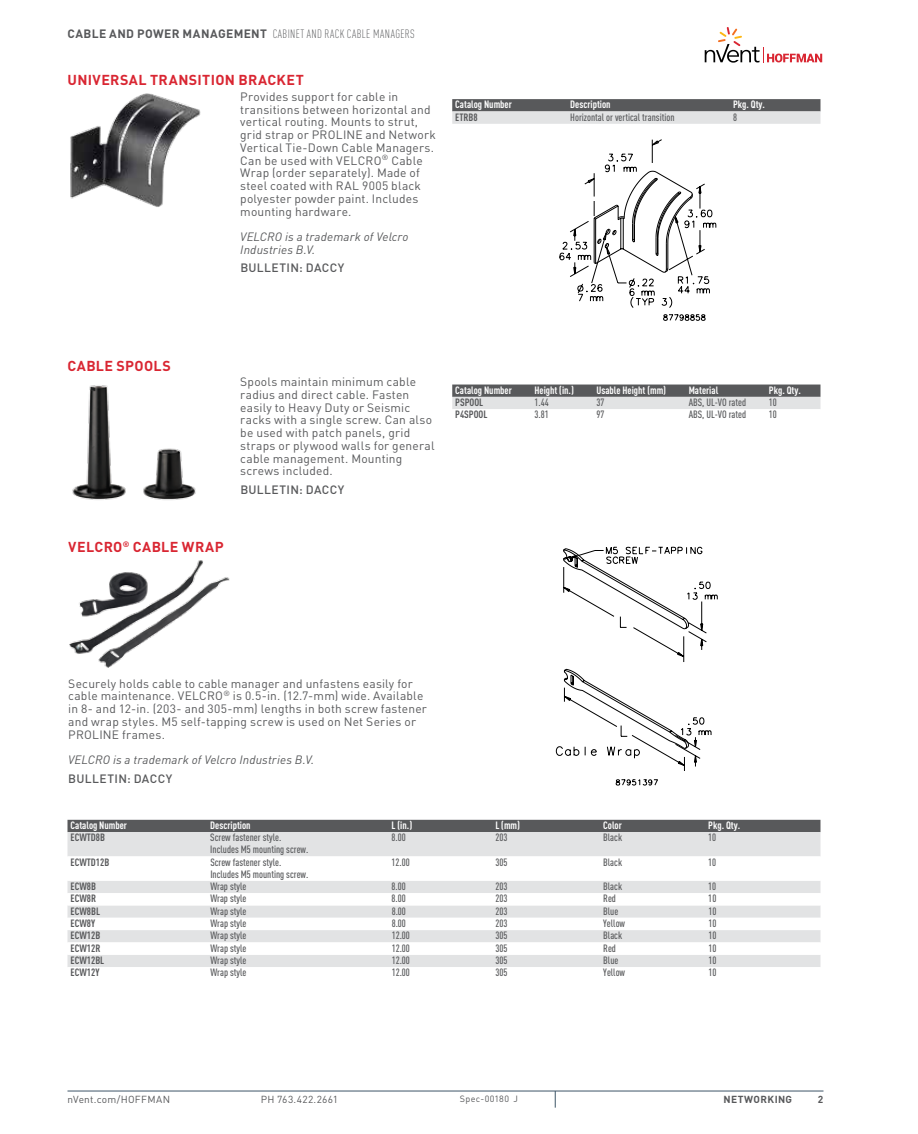
<style>
.page{position:relative;width:918px;height:1134px;background:#fff}
.page>*{position:absolute;margin:0;border:0;box-sizing:border-box;transform-origin:0 0}
.t1{font:700 14.25px "DIN Pro";letter-spacing:.025em;color:#d92632}
.t2{font:12px/12.8px "DIN Pro";letter-spacing:.015em;color:#58595b}
.t3{font:italic 12px/12.8px "DIN Pro";letter-spacing:.015em;color:#58595b}
.t4{font:300 condensed 12px "DIN Pro";letter-spacing:.045em;color:#58595b}
.t5{font:500 12px "DIN Pro";letter-spacing:.025em;color:#58595b}
.t6{font:500 condensed 10.5px/12px "DIN Pro";color:#58595b}
.t7{font:700 condensed 10.5px "DIN Pro";color:#fff}
.t8{font:700 condensed 10.5px "DIN Pro";color:#58595b}
.t9{font:10.2px "DIN Pro";letter-spacing:.025em;color:#58595b}
.t10{font:700 10.2px "DIN Pro";letter-spacing:.035em;color:#58595b}
.t11{font:9px "DIN Pro";letter-spacing:.03em;color:#58595b}
.s1{font-weight:700;font-stretch:normal}
</style>
<div class="page">
<hr style="left:68px;top:1091px;width:756px;height:1px;background:#3d5567">
<svg style="left:555px;top:1091px;width:1px;height:17px"></svg>
<svg style="left:705px;top:27px;width:117px;height:36px"></svg>
<img style="left:71px;top:95px;width:128px;height:111px">
<svg style="left:452px;top:99px;width:368px;height:25px;background:#9fa0a2"></svg>
<svg style="left:560px;top:139px;width:156px;height:182px"></svg>
<img style="left:72px;top:385px;width:124px;height:115px">
<svg style="left:452px;top:385px;width:368px;height:24px;background:#9e9fa1"></svg>
<img style="left:71px;top:562px;width:156px;height:104px">
<svg style="left:556px;top:547px;width:162px;height:238px"></svg>
<div style="left:68px;top:820px;width:752px;height:12px;background:#58595b"></div>
<div style="left:68px;top:832px;width:752px;height:24px;background:#e2e3e4"></div>
<svg style="left:68px;top:881px;width:752px;height:86px;fill:#e2e3e4"></svg>
<p class="t4" style="left:68px;top:25px;width:349px"><span class="s1">CABLE AND POWER MANAGEMENT</span> CABINET AND RACK CABLE MANAGERS</p>
<p class="t1" style="left:68px;top:68px;width:238px">UNIVERSAL TRANSITION BRACKET</p>
<p class="t2" style="left:240px;top:89px;width:197px">Provides support for cable in transitions between horizontal and vertical routing. Mounts to strut, grid strap or PROLINE and Network<br>Vertical Tie-Down Cable Managers.<br>Can be used with VELCRO<sup>®</sup> Cable<br>Wrap (order separately). Made of steel coated with RAL 9005 black polyester powder paint. Includes mounting hardware.</p>
<p class="t3" style="left:240px;top:229px;width:170px">VELCRO is a trademark of Velcro<br>Industries B.V.</p>
<p class="t5" style="left:240px;top:258px;width:105px">BULLETIN: DACCY</p>
<p class="t7" style="left:455px;top:97px;width:58px">Catalog Number</p>
<p class="t7" style="left:570px;top:97px;width:42px">Description</p>
<p class="t7" style="left:733px;top:97px;width:34px">Pkg. Qty.</p>
<p class="t8" style="left:455px;top:109px;width:24px">ETRB8</p>
<p class="t6" style="left:570px;top:110px;width:106px">Horizontal or vertical transition</p>
<p class="t6" style="left:733px;top:110px;width:6px">8</p>
<p class="t1" style="left:68px;top:354px;width:105px">CABLE SPOOLS</p>
<p class="t2" style="left:240px;top:374px;width:196px">Spools maintain minimum cable radius and direct cable. Fasten easily to Heavy Duty or Seismic racks with a single screw. Can also be used with patch panels, grid straps or plywood walls for general cable management. Mounting screws included.</p>
<p class="t5" style="left:240px;top:480px;width:105px">BULLETIN: DACCY</p>
<p class="t1" style="left:68px;top:535px;width:155px">VELCRO <sup>®</sup> CABLE WRAP</p>
<p class="t7" style="left:455px;top:382px;width:58px">Catalog Number</p>
<p class="t7" style="left:534px;top:382px;width:41px">Height (in.)</p>
<p class="t7" style="left:597px;top:382px;width:71px">Usable Height (mm)</p>
<p class="t7" style="left:689px;top:382px;width:31px">Material</p>
<p class="t7" style="left:769px;top:382px;width:34px">Pkg. Qty.</p>
<p class="t8" style="left:455px;top:394px;width:30px">PSPOOL</p>
<p class="t6" style="left:534px;top:395px;width:16px">1.44</p>
<p class="t6" style="left:597px;top:395px;width:10px">37</p>
<p class="t6" style="left:689px;top:395px;width:59px">ABS, UL-VO rated</p>
<p class="t6" style="left:769px;top:395px;width:10px">10</p>
<p class="t8" style="left:455px;top:407px;width:34px">P4SPOOL</p>
<p class="t6" style="left:534px;top:408px;width:16px">3.81</p>
<p class="t6" style="left:597px;top:408px;width:10px">97</p>
<p class="t6" style="left:689px;top:408px;width:59px">ABS, UL-VO rated</p>
<p class="t6" style="left:769px;top:408px;width:10px">10</p>
<p class="t2" style="left:68px;top:676px;width:360px">Securely holds cable to cable manager and unfastens easily for cable maintenance. VELCRO<sup>®</sup> is 0.5-in. (12.7-mm) wide. Available in 8- and 12-in. (203- and 305-mm) lengths in both screw fastener and wrap styles. M5 self-tapping screw is used on Net Series or PROLINE frames.</p>
<p class="t3" style="left:68px;top:752px;width:248px">VELCRO is a trademark of Velcro Industries B.V.</p>
<p class="t5" style="left:68px;top:769px;width:105px">BULLETIN: DACCY</p>
<p class="t7" style="left:70px;top:817px;width:58px">Catalog Number</p>
<p class="t7" style="left:210px;top:817px;width:42px">Description</p>
<p class="t7" style="left:392px;top:817px;width:22px">L (in.)</p>
<p class="t7" style="left:495px;top:817px;width:26px">L (mm)</p>
<p class="t7" style="left:603px;top:817px;width:20px">Color</p>
<p class="t7" style="left:708px;top:817px;width:34px">Pkg. Qty.</p>
<p class="t8" style="left:71px;top:830px;width:36px">ECWTD8B</p>
<p class="t6" style="left:210px;top:831px;width:100px">Screw fastener style.<br>Includes M5 mounting screw.</p>
<p class="t6" style="left:392px;top:831px;width:16px">8.00</p>
<p class="t6" style="left:495px;top:831px;width:14px">203</p>
<p class="t6" style="left:603px;top:831px;width:20px">Black</p>
<p class="t6" style="left:708px;top:831px;width:10px">10</p>
<p class="t8" style="left:71px;top:854px;width:40px">ECWTD12B</p>
<p class="t6" style="left:210px;top:855px;width:100px">Screw fastener style.<br>Includes M5 mounting screw.</p>
<p class="t6" style="left:392px;top:855px;width:20px">12.00</p>
<p class="t6" style="left:495px;top:855px;width:14px">305</p>
<p class="t6" style="left:603px;top:855px;width:20px">Black</p>
<p class="t6" style="left:708px;top:855px;width:10px">10</p>
<p class="t8" style="left:71px;top:878px;width:27px">ECW8B</p>
<p class="t6" style="left:210px;top:879px;width:38px">Wrap style</p>
<p class="t6" style="left:392px;top:879px;width:16px">8.00</p>
<p class="t6" style="left:495px;top:879px;width:14px">203</p>
<p class="t6" style="left:603px;top:879px;width:20px">Black</p>
<p class="t6" style="left:708px;top:879px;width:10px">10</p>
<p class="t8" style="left:71px;top:891px;width:27px">ECW8R</p>
<p class="t6" style="left:210px;top:892px;width:38px">Wrap style</p>
<p class="t6" style="left:392px;top:892px;width:16px">8.00</p>
<p class="t6" style="left:495px;top:892px;width:14px">203</p>
<p class="t6" style="left:603px;top:892px;width:14px">Red</p>
<p class="t6" style="left:708px;top:892px;width:10px">10</p>
<p class="t8" style="left:71px;top:903px;width:31px">ECW8BL</p>
<p class="t6" style="left:210px;top:904px;width:38px">Wrap style</p>
<p class="t6" style="left:392px;top:904px;width:16px">8.00</p>
<p class="t6" style="left:495px;top:904px;width:14px">203</p>
<p class="t6" style="left:603px;top:904px;width:17px">Blue</p>
<p class="t6" style="left:708px;top:904px;width:10px">10</p>
<p class="t8" style="left:71px;top:915px;width:26px">ECW8Y</p>
<p class="t6" style="left:210px;top:916px;width:38px">Wrap style</p>
<p class="t6" style="left:392px;top:916px;width:16px">8.00</p>
<p class="t6" style="left:495px;top:916px;width:14px">203</p>
<p class="t6" style="left:603px;top:916px;width:23px">Yellow</p>
<p class="t6" style="left:708px;top:916px;width:10px">10</p>
<p class="t8" style="left:71px;top:928px;width:31px">ECW12B</p>
<p class="t6" style="left:210px;top:929px;width:38px">Wrap style</p>
<p class="t6" style="left:392px;top:929px;width:20px">12.00</p>
<p class="t6" style="left:495px;top:929px;width:14px">305</p>
<p class="t6" style="left:603px;top:929px;width:20px">Black</p>
<p class="t6" style="left:708px;top:929px;width:10px">10</p>
<p class="t8" style="left:71px;top:940px;width:31px">ECW12R</p>
<p class="t6" style="left:210px;top:941px;width:38px">Wrap style</p>
<p class="t6" style="left:392px;top:941px;width:20px">12.00</p>
<p class="t6" style="left:495px;top:941px;width:14px">305</p>
<p class="t6" style="left:603px;top:941px;width:14px">Red</p>
<p class="t6" style="left:708px;top:941px;width:10px">10</p>
<p class="t8" style="left:71px;top:952px;width:35px">ECW12BL</p>
<p class="t6" style="left:210px;top:953px;width:38px">Wrap style</p>
<p class="t6" style="left:392px;top:953px;width:20px">12.00</p>
<p class="t6" style="left:495px;top:953px;width:14px">305</p>
<p class="t6" style="left:603px;top:953px;width:17px">Blue</p>
<p class="t6" style="left:708px;top:953px;width:10px">10</p>
<p class="t8" style="left:71px;top:965px;width:30px">ECW12Y</p>
<p class="t6" style="left:210px;top:966px;width:38px">Wrap style</p>
<p class="t6" style="left:392px;top:966px;width:20px">12.00</p>
<p class="t6" style="left:495px;top:966px;width:14px">305</p>
<p class="t6" style="left:603px;top:966px;width:23px">Yellow</p>
<p class="t6" style="left:708px;top:966px;width:10px">10</p>
<p class="t9" style="left:68px;top:1091px;width:104px">nVent.com/HOFFMAN</p>
<p class="t9" style="left:261px;top:1091px;width:79px">PH 763.422.2661</p>
<p class="t11" style="left:460px;top:1092px;width:60px">Spec-00180 J</p>
<p class="t10" style="left:724px;top:1091px;width:70px">N ETWORKING</p>
<p class="t10" style="left:818px;top:1091px;width:7px">2</p>
</div>
